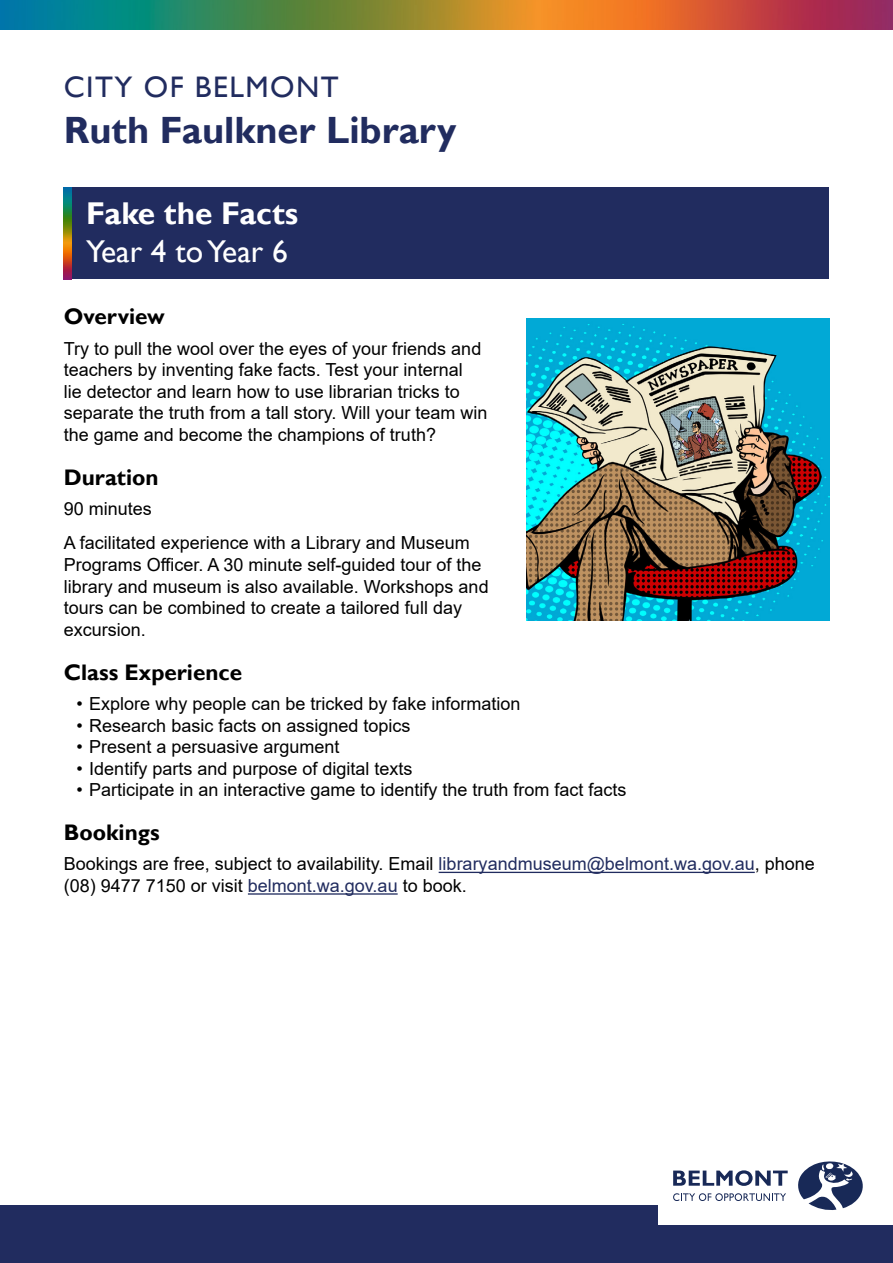
<style>
.page{position:relative;width:893px;height:1263px;background:#fff}
.page>*{position:absolute;margin:0;border:0;box-sizing:border-box;transform-origin:0 0}
.t1{font:700 37.95px "Gill Sans";color:#212c5f}
.t2{font:700 31.5px "Gill Sans";color:#fff}
.t3{font:31.5px "Gill Sans";color:#fff}
.t4{font:29.7px "Gill Sans";letter-spacing:.05em;color:#212c5f}
.t5{font:700 22.5px "Gill Sans";color:#000}
.t6{font:18px/21.6px "Arial";color:#000}
.s1{color:#212c5f}
</style>
<div class="page">
<div style="left:0;top:1205px;width:893px;height:58px;background:#212c5f"></div>
<div style="left:64px;top:187px;width:765px;height:92px;background:#212c5f"></div>
<hr style="left:439px;top:872px;width:316px;height:1px;background:#212c5f">
<hr style="left:248px;top:893px;width:150px;height:2px;background:#212c5f">
<img style="left:0;top:0;width:893px;height:30px">
<div style="left:658px;top:1146px;width:235px;height:79px;background:#fff"></div>
<svg style="left:673px;top:1170px;width:115px;height:16px"></svg>
<svg style="left:798px;top:1161px;width:65px;height:49px"></svg>
<svg style="left:673px;top:1193px;width:113px;height:8px"></svg>
<img style="left:64px;top:187px;width:7px;height:92px">
<img style="left:527px;top:318px;width:302px;height:303px">
<h3 class="t4" style="left:64px;top:70px;width:276px">CITY OF BELMONT</h3>
<h1 class="t1" style="left:64px;top:107px;width:394px">Ruth Faulkner Library</h1>
<h2 class="t2" style="left:86px;top:194px;width:214px">Fake the Facts</h2>
<h2 class="t3" style="left:86px;top:233px;width:203px">Year 4 to Year 6</h2>
<p class="t5" style="left:64px;top:303px;width:103px">Overview</p>
<p class="t6" style="left:64px;top:337px;width:425px">Try to pull the wool over the eyes of your friends and teachers by inventing fake facts. Test your internal<br>lie detector and learn how to use librarian tricks to separate the truth from a tall story. Will your team win the game and become the champions of truth?</p>
<p class="t5" style="left:64px;top:464px;width:96px">Duration</p>
<p class="t6" style="left:64px;top:491px;width:408px;line-height:34.3px">90 minutes<br>A facilitated experience with a Library and Museum</p>
<p class="t6" style="left:64px;top:554px;width:426px">Programs Officer. A 30 minute self-guided tour of the library and museum is also available. Workshops and tours can be combined to create a tailored full day excursion.</p>
<p class="t5" style="left:64px;top:659px;width:180px">Class Experience</p>
<p class="t6" style="left:77px;top:693px;width:445px">• Explore why people can be tricked by fake information</p>
<p class="t6" style="left:77px;top:714px;width:335px">• Research basic facts on assigned topics</p>
<p class="t6" style="left:77px;top:736px;width:264px">• Present a persuasive argument</p>
<p class="t6" style="left:77px;top:757px;width:337px">• Identify parts and purpose of digital texts</p>
<p class="t6" style="left:77px;top:779px;width:552px">• Participate in an interactive game to identify the truth from fact facts</p>
<p class="t5" style="left:64px;top:819px;width:97px">Bookings</p>
<p class="t6" style="left:64px;top:853px;width:752px">Bookings are free, subject to availability. Email <span class="s1">libraryandmuseum@belmont.wa.gov.au</span>, phone (08) 9477 7150 or visit <span class="s1">belmont.wa.gov.au</span> to book.</p>
</div>
